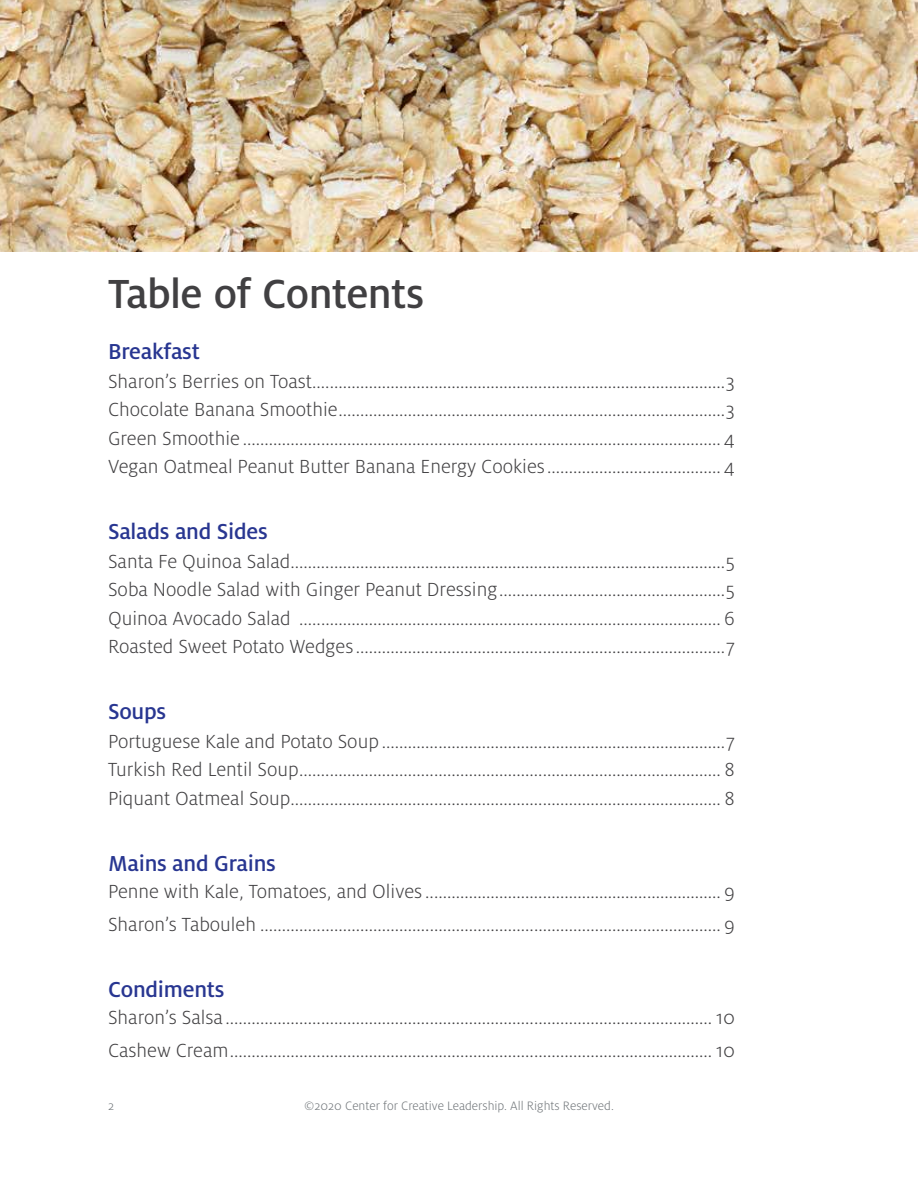
<style>
.page{position:relative;width:918px;height:1188px;background:#fff}
.page>*{position:absolute;margin:0;border:0;box-sizing:border-box;transform-origin:0 0}
.t1{font:500 45px "Milo Pro";letter-spacing:-.015em;color:#414042}
.t2{font:500 24px "Milo Pro";letter-spacing:-.01em;color:#283691}
.t3{font:300 21px/28.5px "Milo Pro";color:#414042;text-align:justify}
.t4{font:300 13.5px "Milo Pro";color:#707579}
</style>
<div class="page">
<img style="left:0;top:0;width:918px;height:251px">
<h1 class="t1" style="left:108px;top:269px;width:318px">Table of Contents</h1>
<p class="t2" style="left:108px;top:338px;width:93px">Breakfast</p>
<p class="t3" style="left:108px;top:367px;width:628px">Sharon’s Berries on Toast...............................................................................................3<br>Chocolate Banana Smoothie.........................................................................................3<br>Green Smoothie ..............................................................................................................4<br>Vegan Oatmeal Peanut Butter Banana Energy Cookies........................................ 4</p>
<p class="t2" style="left:108px;top:518px;width:161px">Salads and Sides</p>
<p class="t3" style="left:108px;top:547px;width:628px">Santa Fe Quinoa Salad....................................................................................................5<br>Soba Noodle Salad with Ginger Peanut Dressing....................................................5<br>Quinoa Avocado Salad ................................................................................................. 6<br>Roasted Sweet Potato Wedges.....................................................................................7</p>
<p class="t2" style="left:108px;top:698px;width:60px">Soups</p>
<p class="t3" style="left:108px;top:727px;width:628px">Portuguese Kale and Potato Soup ...............................................................................7<br>Turkish Red Lentil Soup................................................................................................. 8<br>Piquant Oatmeal Soup................................................................................................... 8</p>
<p class="t2" style="left:108px;top:850px;width:169px">Mains and Grains</p>
<p class="t3" style="left:108px;top:875px;width:628px;line-height:33px">Penne with Kale, Tomatoes, and Olives.................................................................... 9<br>Sharon’s Tabouleh .......................................................................................................... 9</p>
<p class="t2" style="left:108px;top:976px;width:118px">Condiments</p>
<p class="t3" style="left:108px;top:1001px;width:628px;line-height:33px">Sharon’s Salsa ................................................................................................................ 10<br>Cashew Cream............................................................................................................... 10</p>
<p class="t4" style="left:108px;top:1098px;width:8px">2</p>
<p class="t4" style="left:304px;top:1098px;width:311px">©2020 Center for Creative Leadership. All Rights Reserved.</p>
</div>
